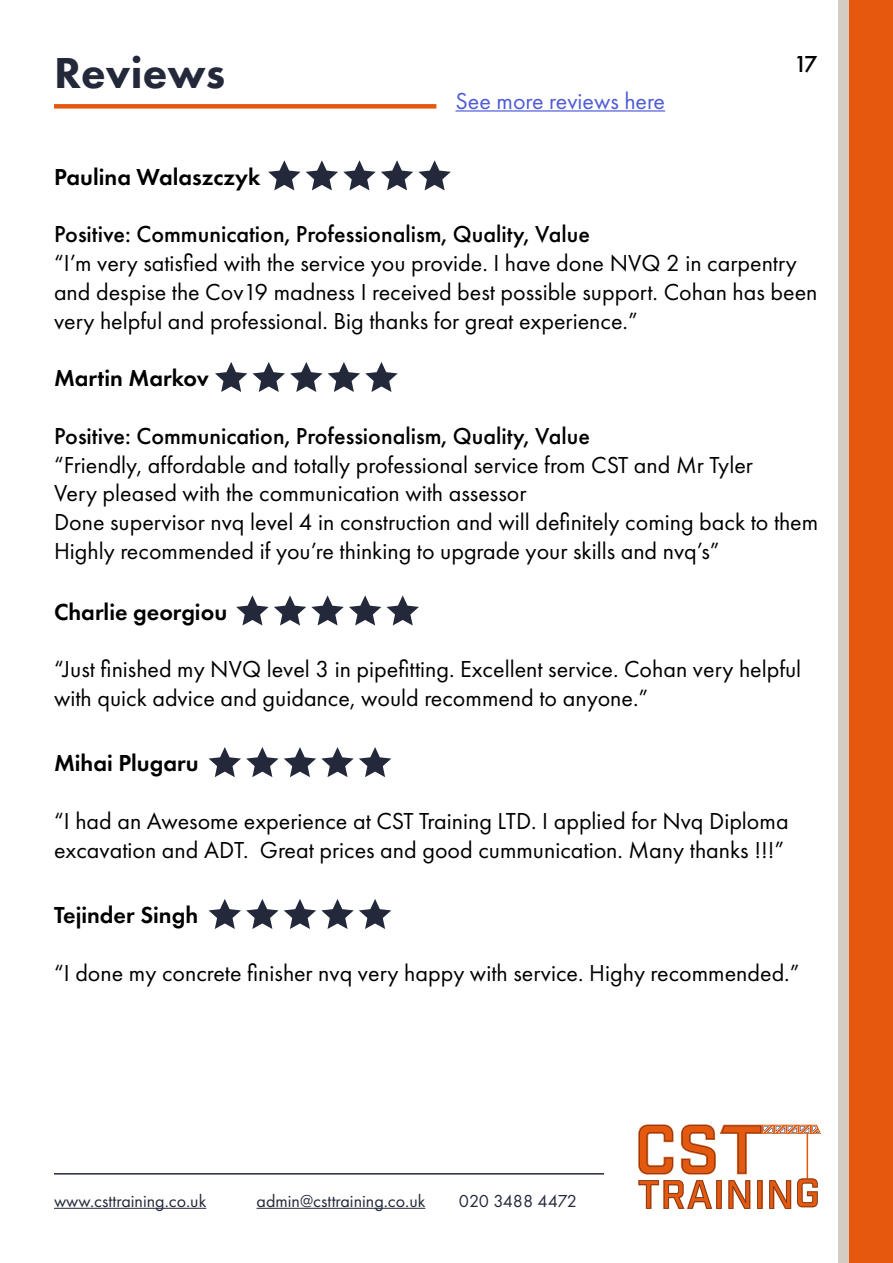
<style>
.page{position:relative;width:893px;height:1263px;background:#fff}
.page>*{position:absolute;margin:0;border:0;box-sizing:border-box;transform-origin:0 0}
.t1{font:800 45px "Futura PT";color:#23293a}
.t2{font:24px/28.8px "Futura PT";color:#000}
.t3{font:500 24px "Futura PT";color:#000}
.t4{font:600 24px "Futura PT";color:#000}
.t5{font:24px "Futura PT";color:#4f5cd6}
.t6{font:18px "Futura PT";color:#23293a}
</style>
<div class="page">
<div style="left:839px;top:0;width:54px;height:1263px;background:#d4ccc3"></div>
<div style="left:849px;top:0;width:44px;height:1263px;background:#e5590f"></div>
<svg style="left:638px;top:1124px;width:183px;height:85px"></svg>
<hr style="left:54px;top:1208px;width:152px;height:1px;background:#23293a">
<hr style="left:257px;top:1208px;width:168px;height:1px;background:#23293a">
<hr style="left:54px;top:1173px;width:550px;height:1px;background:#23293a">
<div style="left:54px;top:104px;width:382px;height:5px;background:#e5590f"></div>
<svg style="left:268px;top:160px;width:183px;height:30px"></svg>
<svg style="left:215px;top:362px;width:32px;height:30px"></svg>
<svg style="left:253px;top:362px;width:145px;height:30px"></svg>
<svg style="left:236px;top:595px;width:183px;height:30px"></svg>
<svg style="left:209px;top:747px;width:182px;height:30px"></svg>
<hr style="left:455px;top:110px;width:210px;height:2px;background:#4f5cd6">
<svg style="left:209px;top:899px;width:182px;height:30px"></svg>
<h1 class="t1" style="left:54px;top:45px;width:173px">Reviews</h1>
<p class="t5" style="left:455px;top:86px;width:211px">See more reviews here</p>
<p class="t3" style="left:794px;top:50px;width:25px">17</p>
<p class="t4" style="left:54px;top:162px;width:208px">Paulina Walaszczyk</p>
<p class="t3" style="left:54px;top:220px;width:537px">Positive: Communication, Professionalism, Quality, Value</p>
<p class="t2" style="left:54px;top:248px;width:765px">“I’m very satisfied with the service you provide. I have done NVQ 2 in carpentry and despise the Cov19 madness I received best possible support. Cohan has been very helpful and professional. Big thanks for great experience.”</p>
<p class="t4" style="left:54px;top:363px;width:156px">Martin Markov</p>
<p class="t3" style="left:54px;top:421px;width:537px">Positive: Communication, Professionalism, Quality, Value</p>
<p class="t2" style="left:54px;top:450px;width:766px">“Friendly, affordable and totally professional service from CST and Mr Tyler<br>Very pleased with the communication with assessor<br>Done supervisor nvq level 4 in construction and will definitely coming back to them Highly recommended if you’re thinking to upgrade your skills and nvq’s”</p>
<p class="t4" style="left:54px;top:597px;width:175px">Charlie georgiou</p>
<p class="t2" style="left:54px;top:655px;width:749px">“Just finished my NVQ level 3 in pipefitting. Excellent service. Cohan very helpful with quick advice and guidance, would recommend to anyone.”</p>
<p class="t4" style="left:54px;top:748px;width:146px">Mihai Plugaru</p>
<p class="t2" style="left:54px;top:806px;width:736px">“I had an Awesome experience at CST Training LTD. I applied for Nvq Diploma excavation and ADT. Great prices and good cummunication. Many thanks !!!”</p>
<p class="t4" style="left:54px;top:900px;width:146px">Tejinder Singh</p>
<p class="t2" style="left:54px;top:958px;width:747px">“I done my concrete finisher nvq very happy with service. Highy recommended.”</p>
<p class="t6" style="left:54px;top:1190px;width:154px">www.csttraining.co.uk</p>
<p class="t6" style="left:257px;top:1190px;width:170px">admin@csttraining.co.uk</p>
<p class="t6" style="left:459px;top:1190px;width:120px">020 3488 4472</p>
</div>
